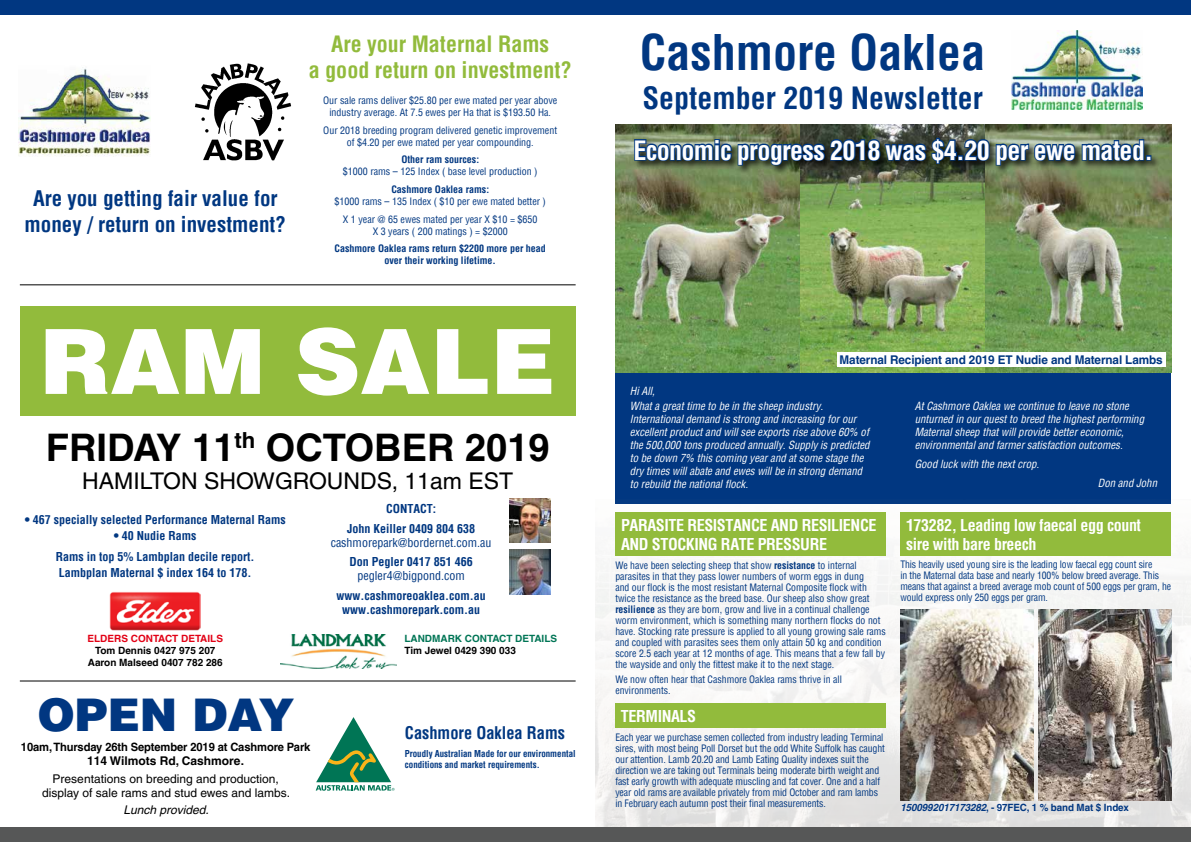
<style>
.page{position:relative;width:1191px;height:842px;background:#fff}
.page>*{position:absolute;margin:0;border:0;box-sizing:border-box;transform-origin:0 0}
.t1{font:900 90px "Helvetica";color:#fff}
.t2{font:700 condensed 48px "Helvetica";color:#013781}
.t3{font:900 45px "Helvetica";color:#013781}
.t4{font:700 38px "Helvetica LT Pro";color:#000}
.t5{font:700 condensed 30px "Helvetica";color:#013781}
.t6{font:700 condensed 26px "Helvetica";letter-spacing:-.025em;color:#fff}
.t7{font:23px "Helvetica LT Pro";color:#000}
.t8{font:700 condensed 22px/26.4px "Helvetica";color:#92bb3c;text-align:center}
.t9{font:700 condensed 21px/25.2px "Helvetica";color:#013781;text-align:center}
.t10{font:700 condensed 17.1px "Helvetica";color:#013781;scale:.96 1}
.t11{font:700 condensed 16px/19.2px "Helvetica";letter-spacing:-.025em;color:#fff}
.t12{font:700 condensed 12px/21.7px "Helvetica";color:#013781;text-align:center}
.t13{font:12px/14.4px "Helvetica LT Pro";color:#000;text-align:center}
.t14{font:condensed 12px "Helvetica";color:#013781}
.t15{font:700 12px "Helvetica LT Pro";letter-spacing:-.01em;color:#013781}
.t16{font:700 12px "Helvetica LT Pro";color:#000}
.t17{font:italic 12px "Helvetica LT Pro";color:#000}
.t18{font:700 11.5px "Helvetica LT Pro";letter-spacing:-.01em;color:#000}
.t19{font:italic condensed 11px/13px "Helvetica";color:#fff}
.t20{font:condensed 10px/11px "Helvetica";color:#013781}
.t21{font:700 condensed 10px/12px "Helvetica";color:#013781;text-align:center}
.t22{font:700 10px/12px "Helvetica LT Pro";color:#000;text-align:center}
.t23{font:700 10px "Helvetica LT Pro";letter-spacing:-.01em;color:#013781}
.t24{font:700 10px "Helvetica LT Pro";color:#007555}
.t25{font:700 10px "Helvetica LT Pro";color:#e20015}
.t26{font:700 condensed 9.3px/11.2px "Helvetica";color:#013781;scale:.96 1}
.s1{font-weight:700}
.s2{font-style:italic}
</style>
<div class="page">
<img style="left:615px;top:125px;width:556px;height:248px">
<div style="left:615px;top:373px;width:556px;height:130px;background:#013781"></div>
<img style="left:595px;top:503px;width:596px;height:325px">
<img style="left:18px;top:68px;width:133px;height:89px">
<img style="left:194px;top:63px;width:98px;height:98px">
<div style="left:20px;top:306px;width:555px;height:109px;background:#92bb3c"></div>
<img style="left:110px;top:592px;width:91px;height:39px">
<img style="left:281px;top:634px;width:115px;height:34px">
<hr style="left:20px;top:680px;width:555px;height:1px;background:#000">
<hr style="left:20px;top:284px;width:555px;height:1px;background:#000">
<svg style="left:315px;top:717px;width:80px;height:74px"></svg>
<img style="left:509px;top:550px;width:41px;height:44px">
<img style="left:509px;top:498px;width:41px;height:44px">
<div style="left:0;top:0;width:1191px;height:14px;background:#013781"></div>
<div style="left:0;top:828px;width:1191px;height:14px;background:#565757"></div>
<img style="left:1011px;top:31px;width:131px;height:79px">
<div style="left:615px;top:512px;width:271px;height:44px;background:#92bb3c"></div>
<div style="left:900px;top:512px;width:271px;height:44px;background:#92bb3c"></div>
<div style="left:633px;top:136px;width:527px;height:39px;background:#000;opacity:.75"></div>
<img style="left:633px;top:137px;width:518px;height:33px">
<div style="left:836px;top:353px;width:329px;height:14px;background:#fff"></div>
<img style="left:900px;top:610px;width:133px;height:191px">
<img style="left:1038px;top:610px;width:133px;height:191px">
<div style="left:615px;top:703px;width:271px;height:24px;background:#92bb3c"></div>
<h3 class="t9" style="left:25px;top:186px;width:263px">Are you getting fair value for money / return on investment?</h3>
<h3 class="t8" style="left:309px;top:30px;width:264px">Are your Maternal Rams<br>a good return on investment?</h3>
<p class="t20" style="left:323px;top:94px;width:236px;line-height:12px;text-align:center">Our sale rams deliver $25.80 per ewe mated per year above industry average. At 7.5 ewes per Ha that is $193.50 Ha.</p>
<p class="t20" style="left:323px;top:124px;width:235px;line-height:12px;text-align:center">Our 2018 breeding program delivered genetic improvement of $4.20 per ewe mated per year compounding.</p>
<p class="t21" style="left:401px;top:154px;width:79px">Other ram sources:</p>
<p class="t20" style="left:343px;top:166px;width:196px">$1000 rams – 125 Index ( base level production )</p>
<p class="t21" style="left:391px;top:183px;width:99px">Cashmore Oaklea rams:</p>
<p class="t20" style="left:334px;top:192px;width:213px;line-height:17.7px;text-align:center">$1000 rams – 135 Index ( $10 per ewe mated better )<br>X 1 year @ 65 ewes mated per year X $10 = $650</p>
<p class="t20" style="left:373px;top:225px;width:136px">X 3 years ( 200 matings ) = $2000</p>
<p class="t21" style="left:334px;top:243px;width:213px">Cashmore Oaklea rams return $2200 more per head over their working lifetime.</p>
<h1 class="t1" style="left:40px;top:303px;width:516px">RAM SALE</h1>
<h3 class="t4" style="left:46px;top:424px;width:505px">FRIDAY 11<sup>th</sup> OCTOBER 2019</h3>
<h3 class="t7" style="left:82px;top:467px;width:432px">HAMILTON SHOWGROUNDS, 11am EST</h3>
<p class="t12" style="left:25px;top:508px;width:263px">• 467 specially selected Performance Maternal Rams</p>
<p class="t12" style="left:56px;top:524px;width:200px">• 40 Nudie Rams<br>Rams in top 5% Lambplan decile report.</p>
<p class="t12" style="left:59px;top:562px;width:194px">Lambplan Maternal $ index 164 to 178.</p>
<p class="t25" style="left:87px;top:633px;width:137px">ELDERS CONTACT DETAILS</p>
<p class="t22" style="left:88px;top:645px;width:136px">Tom Dennis 0427 975 207<br>Aaron Malseed 0407 782 286</p>
<h3 class="t3" style="left:37px;top:685px;width:258px">OPEN DAY</h3>
<p class="t18" style="left:21px;top:740px;width:291px">10am, Thursday 26th September 2019 at Cashmore Park</p>
<p class="t16" style="left:87px;top:754px;width:158px">114 Wilmots Rd, Cashmore.</p>
<p class="t13" style="left:42px;top:771px;width:249px">Presentations on breeding and production, display of sale rams and stud ewes and lambs.</p>
<p class="t17" style="left:123px;top:803px;width:87px">Lunch provided.</p>
<p class="t12" style="left:347px;top:499px;width:130px;line-height:19.7px">CONTACT:<br>John Keiller 0409 804 638</p>
<p class="t14" style="left:331px;top:534px;width:162px">cashmorepark@bordernet.com.au</p>
<p class="t12" style="left:349px;top:551px;width:125px">Don Pegler 0417 851 466</p>
<p class="t14" style="left:357px;top:568px;width:109px">pegler4@bigpond.com</p>
<p class="t12" style="left:336px;top:588px;width:151px;line-height:14px">www.cashmoreoaklea.com.au www.cashmorepark.com.au</p>
<p class="t24" style="left:404px;top:633px;width:154px">LANDMARK CONTACT DETAILS</p>
<p class="t22" style="left:404px;top:645px;width:113px">Tim Jewel 0429 390 033</p>
<h3 class="t10" style="left:405px;top:722px;width:168px">Cashmore Oaklea Rams</h3>
<p class="t26" style="left:405px;top:748px;width:179px">Proudly Australian Made for our environmental conditions and market requirements.</p>
<h2 class="t2" style="left:640px;top:21px;width:347px">Cashmore Oaklea</h2>
<h3 class="t5" style="left:642px;top:78px;width:342px">September 2019 Newsletter</h3>
<h3 class="t6" style="left:633px;top:133px;width:521px">Economic progress 2018 was $4.20 per ewe mated.</h3>
<p class="t15" style="left:839px;top:353px;width:325px">Maternal Recipient and 2019 ET Nudie and Maternal Lambs</p>
<p class="t19" style="left:630px;top:382px;width:195px;line-height:15.8px">Hi All,<br>What a great time to be in the sheep industry.</p>
<p class="t19" style="left:630px;top:413px;width:241px">International demand is strong and increasing for our excellent product and will see exports rise above 60% of the 500,000 tons produced annually. Supply is predicted to be down 7% this coming year and at some stage the dry times will abate and ewes will be in strong demand to rebuild the national flock.</p>
<h3 class="t11" style="left:621px;top:515px;width:257px">PARASITE RESISTANCE AND RESILIENCE<br>AND STOCKING RATE PRESSURE</h3>
<p class="t20" style="left:615px;top:560px;width:272px">We have been selecting sheep that show <span class="s1">resistance</span> to internal parasites in that they pass lower numbers of worm eggs in dung<br>and our flock is the most resistant Maternal Composite flock with twice the resistance as the breed base. Our sheep also show great <span class="s1">resilience</span> as they are born, grow and live in a continual challenge worm environment, which is something many northern flocks do not have. Stocking rate pressure is applied to all young growing sale rams and coupled with parasites sees them only attain 50 kg and condition score 2.5 each year at 12 months of age. This means that a few fall by the wayside and only the fittest make it to the next stage.</p>
<p class="t20" style="left:615px;top:674px;width:228px">We now often hear that Cashmore Oaklea rams thrive in all environments.</p>
<h3 class="t11" style="left:621px;top:706px;width:77px">TERMINALS</h3>
<p class="t20" style="left:615px;top:731px;width:271px">Each year we purchase semen collected from industry leading Terminal sires, with most being Poll Dorset but the odd White Suffolk has caught our attention. Lamb 20.20 and Lamb Eating Quality indexes suit the direction we are taking out Terminals being moderate birth weight and fast early growth with adequate muscling and fat cover. One and a half year old rams are available privately from mid October and ram lambs in February each autumn post their final measurements.</p>
<p class="t19" style="left:914px;top:400px;width:231px">At Cashmore Oaklea we continue to leave no stone unturned in our quest to breed the highest performing Maternal sheep that will provide better economic, environmental and farmer satisfaction outcomes.</p>
<p class="t19" style="left:914px;top:457px;width:126px">Good luck with the next crop.</p>
<p class="t19" style="left:1097px;top:476px;width:61px">Don and John</p>
<h3 class="t11" style="left:906px;top:515px;width:237px">173282, Leading low faecal egg count sire with bare breech</h3>
<p class="t20" style="left:900px;top:559px;width:272px">This heavily used young sire is the leading low faecal egg count sire<br>in the Maternal data base and nearly 100% below breed average. This means that against a breed average mob count of 500 eggs per gram, he would express only 250 eggs per gram.</p>
<p class="t23" style="left:900px;top:801px;width:230px"><span class="s2">1500992017173282</span>, - 97FEC, 1 % band Mat $ Index</p>
</div>
